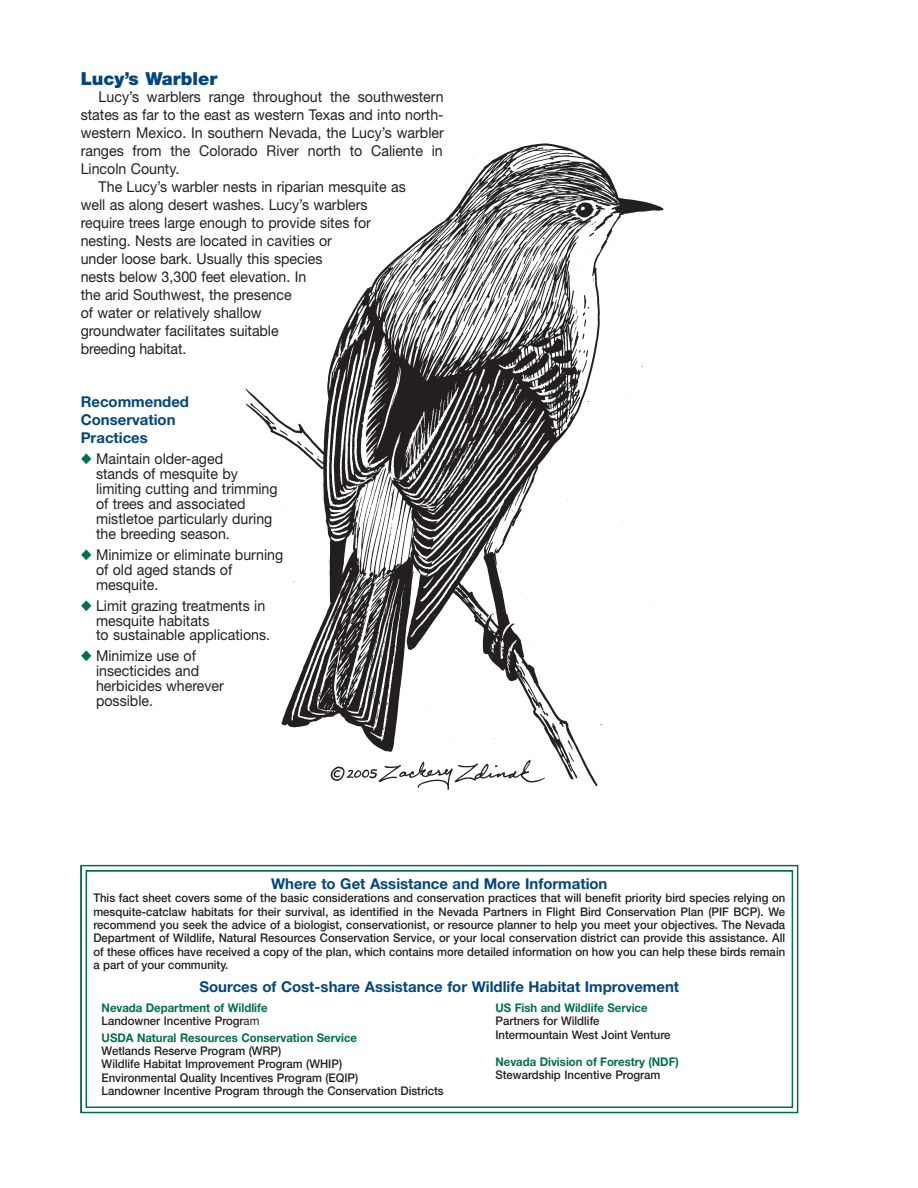
<style>
.page{position:relative;width:918px;height:1188px;background:#fff}
.page>*{position:absolute;margin:0;border:0;box-sizing:border-box;transform-origin:0 0}
.t1{font:900 18px "Helvetica Neue";color:#00467e}
.t2{font:15px/15px "Helvetica Neue";color:#231f20;scale:.95 1}
.t3{font:700 15px/18px "Helvetica Neue";color:#00467e}
.t4{font:500 12px/13.5px "Helvetica Neue";color:#231f20;scale:.95 1}
.t5{font:700 12px/13.5px "Helvetica Neue";color:#007049;scale:.95 1}
.s1{color:#007049}
.s2{font-weight:500;color:#231f20}
.s3{font-weight:400;color:#231f20}
</style>
<div class="page">
<svg style="left:81px;top:865px;width:717px;height:248px"></svg>
<img style="left:245px;top:143px;width:419px;height:646px">
<h1 class="t1" style="left:81px;top:72px;width:138px">Lucy’s Warbler</h1>
<p class="t2" style="left:99px;top:91px;width:365px">Lucy’s warblers range throughout the southwestern</p>
<p class="t2" style="left:81px;top:109px;width:384px">states as far to the east as western Texas and into north-</p>
<p class="t2" style="left:81px;top:127px;width:384px">western Mexico. In southern Nevada, the Lucy’s warbler</p>
<p class="t2" style="left:81px;top:145px;width:383px">ranges from the Colorado River north to Caliente in</p>
<p class="t2" style="left:81px;top:163px;width:105px">Lincoln County.</p>
<p class="t2" style="left:99px;top:181px;width:325px">The Lucy’s warbler nests in riparian mesquite as</p>
<p class="t2" style="left:81px;top:199px;width:304px">well as along desert washes. Lucy’s warblers</p>
<p class="t2" style="left:81px;top:217px;width:307px">require trees large enough to provide sites for</p>
<p class="t2" style="left:81px;top:235px;width:266px">nesting. Nests are located in cavities or</p>
<p class="t2" style="left:81px;top:252px;width:256px">under loose bark. Usually this species</p>
<p class="t2" style="left:81px;top:270px;width:239px">nests below 3,300 feet elevation. In</p>
<p class="t2" style="left:81px;top:288px;width:224px">the arid Southwest, the presence</p>
<p class="t2" style="left:81px;top:306px;width:192px">of water or relatively shallow</p>
<p class="t2" style="left:81px;top:324px;width:210px">groundwater facilitates suitable</p>
<p class="t2" style="left:81px;top:342px;width:113px">breeding habitat.</p>
<p class="t3" style="left:81px;top:394px;width:110px">Recommended<br>Conservation<br>Practices</p>
<p class="t2" style="left:96px;top:453px;width:193px;text-indent:-15px"><span class="s1">◆</span> Maintain older-aged<br>stands of mesquite by limiting cutting and trimming of trees and associated mistletoe particularly during the breeding season.</p>
<p class="t2" style="left:96px;top:548px;width:199px;text-indent:-15px"><span class="s1">◆</span> Minimize or eliminate burning of old aged stands of mesquite.</p>
<p class="t2" style="left:96px;top:599px;width:185px;text-indent:-15px"><span class="s1">◆</span> Limit grazing treatments in mesquite habitats<br>to sustainable applications.</p>
<p class="t2" style="left:96px;top:650px;width:136px;text-indent:-15px"><span class="s1">◆</span> Minimize use of insecticides and herbicides wherever possible.</p>
<p class="t3" style="left:271px;top:876px;width:338px">Where to Get Assistance and More Information</p>
<p class="t4" style="left:93px;top:892px;width:730px;text-align:justify">This fact sheet covers some of the basic considerations and conservation practices that will benefit priority bird species relying on mesquite-catclaw habitats for their survival, as identified in the Nevada Partners in Flight Bird Conservation Plan (PIF BCP). We recommend you seek the advice of a biologist, conservationist, or resource planner to help you meet your objectives. The Nevada Department of Wildlife, Natural Resources Conservation Service, or your local conservation district can provide this assistance. All of these offices have received a copy of the plan, which contains more detailed information on how you can help these birds remain a part of your community.</p>
<p class="t3" style="left:199px;top:979px;width:481px">Sources of Cost-share Assistance for Wildlife Habitat Improvement</p>
<p class="t5" style="left:102px;top:1002px;width:176px">Nevada Department of Wildlife<br><span class="s2">Landowner Incentive Progr</span><span class="s3">am</span></p>
<p class="t5" style="left:102px;top:1032px;width:270px">USDA Natural Resources Conservation Service</p>
<p class="t4" style="left:102px;top:1045px;width:362px">Wetlands Reserve Program (WRP)<br>Wildlife Habitat Improvement Program (WHIP)<br>Environmental Quality Incentives Program (EQIP)<br>Landowner Incentive Program through the Conservation Districts</p>
<p class="t5" style="left:495px;top:1002px;width:162px">US Fish and Wildlife Service</p>
<p class="t4" style="left:495px;top:1015px;width:186px">Partners for Wildlife<br>Intermountain West Joint Venture</p>
<p class="t5" style="left:495px;top:1056px;width:195px">Nevada Division of Forestry (NDF)</p>
<p class="t4" style="left:495px;top:1069px;width:175px">Stewardship Incentive Program</p>
</div>
